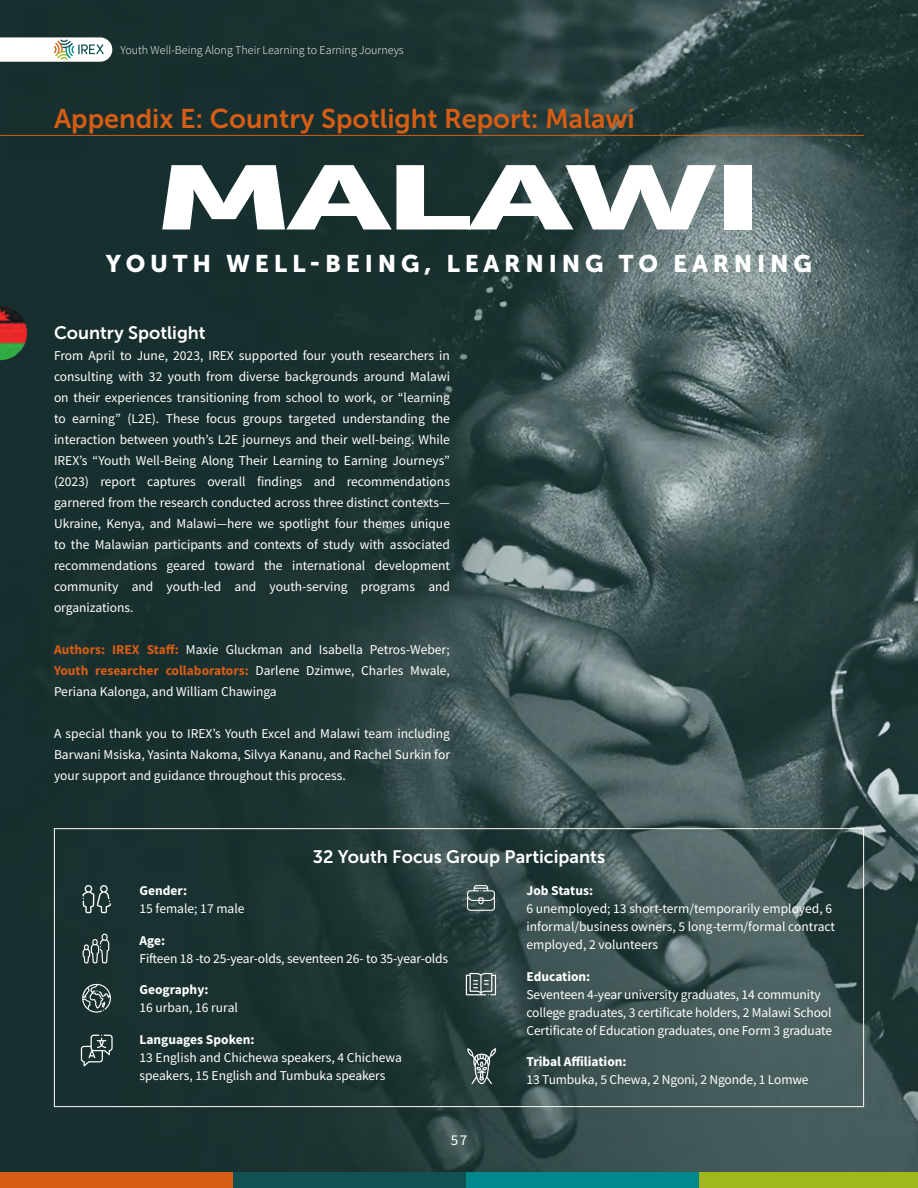
<style>
.page{position:relative;width:918px;height:1188px;background:#fff}
.page>*{position:absolute;margin:0;border:0;box-sizing:border-box;transform-origin:0 0}
.t1{font:90px "Museo Sans 900";letter-spacing:-.05em;color:#fff;scale:1.75 1}
.t2{font:27px "Museo Sans 700";color:#d65d14}
.t3{font:24px "Museo Sans 900";letter-spacing:.2em;color:#fff}
.t4{font:18px "Museo Sans 700";color:#fff}
.t5{font:15px "Source Sans Pro";color:#fff}
.t6{font:13.5px/21px "Source Sans Pro";color:#fff;text-align:justify}
.t7{font:700 13.5px "Source Sans Pro";color:#fff}
.t8{font:300 12px "Source Sans Pro";color:#fff}
.s1{font-weight:700;color:#d65d14}
</style>
<div class="page">
<img style="left:0;top:0;width:918px;height:1172px">
<hr style="left:0;top:135px;width:864px;height:1px;background:#d65d14">
<svg style="left:83px;top:885px;width:28px;height:28px"></svg>
<svg style="left:83px;top:934px;width:26px;height:29px"></svg>
<svg style="left:81px;top:1035px;width:32px;height:31px"></svg>
<svg style="left:467px;top:885px;width:28px;height:26px"></svg>
<svg style="left:466px;top:973px;width:30px;height:22px"></svg>
<svg style="left:81px;top:982px;width:30px;height:31px"></svg>
<img style="left:0;top:306px;width:27px;height:54px">
<svg style="left:467px;top:1048px;width:29px;height:36px"></svg>
<div style="left:0;top:1172px;width:233px;height:16px;background:#d65d14"></div>
<div style="left:233px;top:1172px;width:233px;height:16px;background:#115153"></div>
<div style="left:466px;top:1172px;width:233px;height:16px;background:#00888d"></div>
<div style="left:699px;top:1172px;width:219px;height:16px;background:#a0b71e"></div>
<svg style="left:0;top:37px;width:112px;height:25px"></svg>
<p class="t8" style="left:120px;top:43px;width:285px">Youth Well-Being Along Their Learning to Earning Journeys</p>
<h2 class="t2" style="left:54px;top:104px;width:582px">Appendix E: Country Spotlight Report: Malawi</h2>
<h1 class="t1" style="left:153px;top:147px;width:352px">MALAWI</h1>
<h3 class="t3" style="left:106px;top:250px;width:708px">YOUTH WELL-BEING, LEARNING TO EARNING</h3>
<h3 class="t4" style="left:54px;top:323px;width:153px">Country Spotlight</h3>
<p class="t6" style="left:54px;top:345px;width:398px">From April to June, 2023, IREX supported four youth researchers in consulting with 32 youth from diverse backgrounds around Malawi on their experiences transitioning from school to work, or “learning to earning” (L2E). These focus groups targeted understanding the interaction between youth’s L2E journeys and their well-being. While IREX’s “Youth Well-Being Along Their Learning to Earning Journeys” (2023) report captures overall findings and recommendations garnered from the research conducted across three distinct contexts— Ukraine, Kenya, and Malawi—here we spotlight four themes unique to the Malawian participants and contexts of study with associated recommendations geared toward the international development community and youth-led and youth-serving programs and organizations.</p>
<p class="t6" style="left:54px;top:639px;width:397px"><span class="s1">Authors: IREX Staff:</span> Maxie Gluckman and Isabella Petros-Weber; <span class="s1">Youth researcher collaborators:</span> Darlene Dzimwe, Charles Mwale, Periana Kalonga, and William Chawinga</p>
<p class="t6" style="left:54px;top:723px;width:398px">A special thank you to IREX’s Youth Excel and Malawi team including Barwani Msiska, Yasinta Nakoma, Silvya Kananu, and Rachel Surkin for your support and guidance throughout this process.</p>
<h3 class="t4" style="left:313px;top:847px;width:294px">32 Youth Focus Group Participants</h3>
<p class="t7" style="left:139px;top:882px;width:49px">Gender:</p>
<p class="t6" style="left:139px;top:898px;width:107px">15 female; 17 male</p>
<p class="t7" style="left:139px;top:931px;width:27px">Age:</p>
<p class="t6" style="left:139px;top:948px;width:310px">Fifteen 18 -to 25-year-olds, seventeen 26- to 35-year-olds</p>
<p class="t7" style="left:139px;top:981px;width:70px">Geography:</p>
<p class="t6" style="left:139px;top:997px;width:100px">16 urban, 16 rural</p>
<p class="t7" style="left:139px;top:1030px;width:116px">Languages Spoken:</p>
<p class="t6" style="left:139px;top:1048px;width:264px;line-height:18px">13 English and Chichewa speakers, 4 Chichewa speakers, 15 English and Tumbuka speakers</p>
<p class="t5" style="left:451px;top:1131px;width:18px">57</p>
<p class="t7" style="left:526px;top:882px;width:68px">Job Status:</p>
<p class="t6" style="left:526px;top:900px;width:310px;line-height:18px;text-align:left">6 unemployed; 13 short-term/temporarily employed, 6 informal/business owners, 5 long-term/formal contract employed, 2 volunteers</p>
<p class="t7" style="left:526px;top:967px;width:65px">Education:</p>
<p class="t6" style="left:526px;top:985px;width:307px;line-height:18px;text-align:left">Seventeen 4-year university graduates, 14 community college graduates, 3 certificate holders, 2 Malawi School<br>Certificate of Education graduates, one Form 3 graduate</p>
<p class="t7" style="left:526px;top:1053px;width:102px">Tribal Affiliation:</p>
<p class="t6" style="left:526px;top:1069px;width:284px">13 Tumbuka, 5 Chewa, 2 Ngoni, 2 Ngonde, 1 Lomwe</p>
</div>
